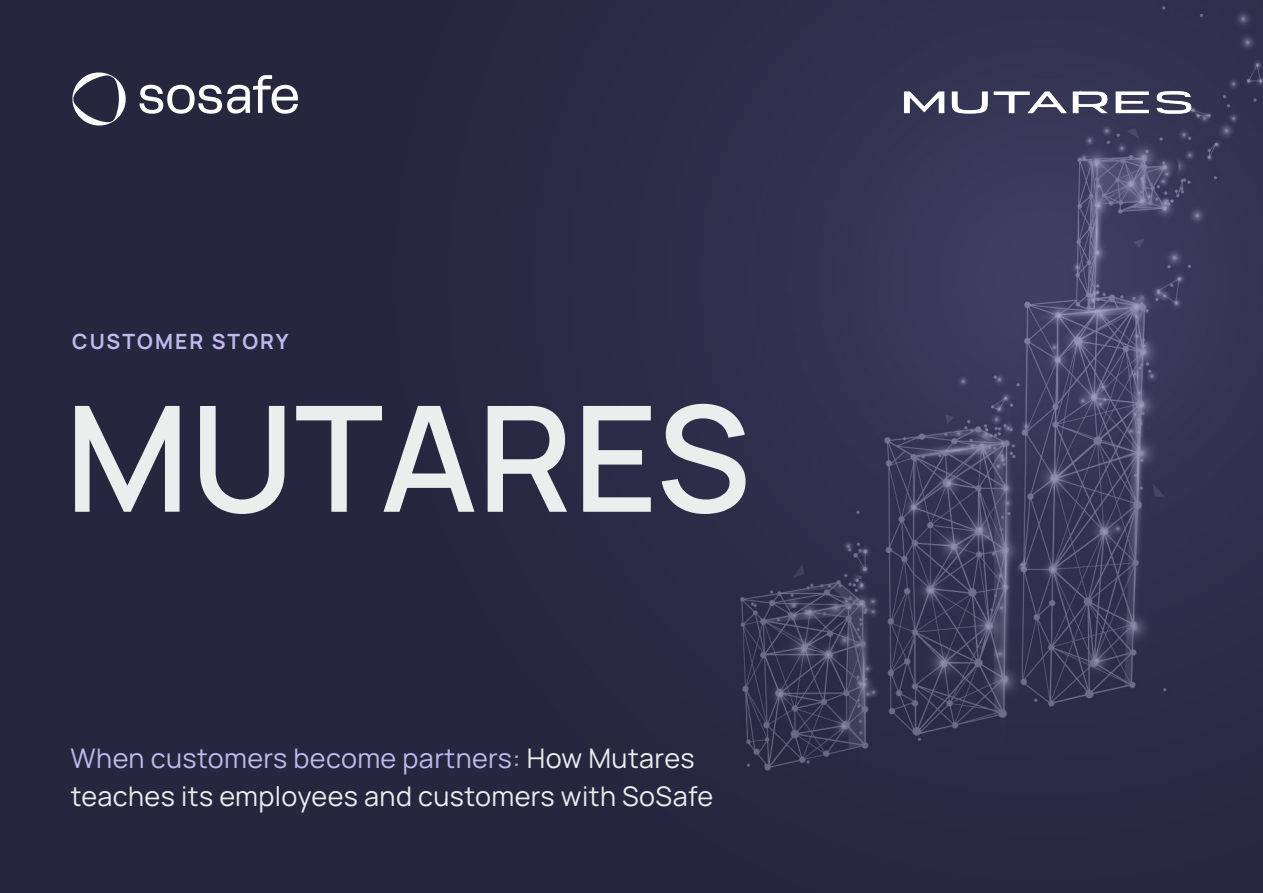
<style>
.page{position:relative;width:1263px;height:893px;background:#fff}
.page>*{position:absolute;margin:0;border:0;box-sizing:border-box;transform-origin:0 0}
.t1{font:600 147px "Manrope";color:#eceded}
.t2{font:27px/37.5px "Manrope";letter-spacing:.015em;color:#eceded}
.t3{font:700 21px "Manrope";letter-spacing:.1em;color:#c2b8ed}
.s1{color:#c2b8ed}
</style>
<div class="page">
<img style="left:0;top:0;width:1263px;height:893px">
<svg style="left:72px;top:72px;width:55px;height:53px"></svg>
<svg style="left:140px;top:75px;width:158px;height:39px"></svg>
<img style="left:845px;top:61px;width:405px;height:82px">
<p class="t3" style="left:72px;top:326px;width:218px">CUSTOMER STORY</p>
<p class="t1" style="left:65px;top:355px;width:687px">MUTARES</p>
<p class="t2" style="left:71px;top:738px;width:644px"><span class="s1">When customers become partners:</span> How Mutares teaches its employees and customers with SoSafe</p>
</div>
